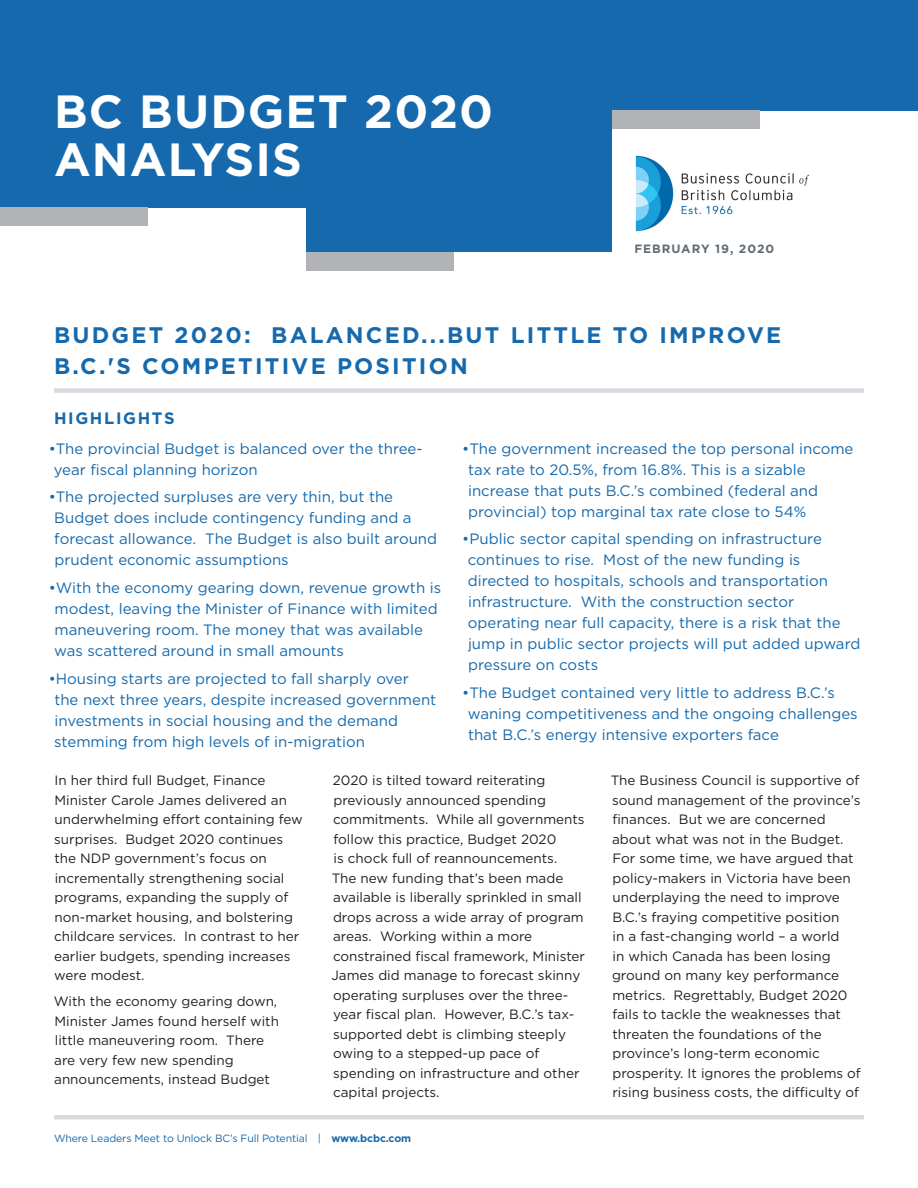
<style>
.page{position:relative;width:918px;height:1188px;background:#fff}
.page>*{position:absolute;margin:0;border:0;box-sizing:border-box;transform-origin:0 0}
.t1{font:700 46.5px/48px "Gotham";letter-spacing:.025em;color:#fff}
.t2{font:700 22.5px/31.5px "Gotham";letter-spacing:.1em;color:#1569ac}
.t3{font:700 16.5px "Gotham";letter-spacing:.1em;color:#1569ac}
.Highlights{font:15px/21px "Gotham";color:#1569ac}
.Body_Copy{font:13.5px/19.5px "Gotham";color:#231f20}
.t4{font:700 12px "Gotham";letter-spacing:.08em;color:#616b75}
.t5{font:10.5px "Gotham";letter-spacing:-.01em;color:#1569ac}
.s1{font-weight:700}
</style>
<div class="page">
<div style="left:0;top:0;width:320px;height:207px;background:#1569ac"></div>
<div style="left:306px;top:0;width:306px;height:252px;background:#1569ac"></div>
<div style="left:606px;top:0;width:312px;height:110px;background:#1569ac"></div>
<div style="left:612px;top:110px;width:148px;height:19px;background:#b2b3b7"></div>
<div style="left:306px;top:252px;width:148px;height:19px;background:#b2b3b7"></div>
<div style="left:0;top:207px;width:148px;height:19px;background:#b2b3b7"></div>
<img style="left:635px;top:155px;width:175px;height:77px">
<div style="left:54px;top:388px;width:810px;height:5px;background:#d7dbe0"></div>
<div style="left:54px;top:1115px;width:810px;height:5px;background:#d7dbe0"></div>
<p class="t1" style="left:54px;top:87px;width:441px">BC BUDGET 2020<br>ANALYSIS</p>
<p class="t4" style="left:634px;top:241px;width:141px">FEBRUARY 19, 2020</p>
<p class="t2" style="left:54px;top:319px;width:729px">BUDGET 2020: BALANCED...BUT LITTLE TO IMPROVE<br>B.C.'S COMPETITIVE POSITION</p>
<p class="t3" style="left:54px;top:407px;width:122px">HIGHLIGHTS</p>
<p class="Highlights" style="left:54px;top:438px;width:370px;text-indent:-5px">•The provincial Budget is balanced over the three&shy;year fiscal planning horizon</p>
<p class="Highlights" style="left:54px;top:486px;width:384px;text-indent:-6px">•The projected surpluses are very thin, but the Budget does include contingency funding and a forecast allowance. The Budget is also built around prudent economic assumptions</p>
<p class="Highlights" style="left:54px;top:577px;width:389px;text-indent:-5px">•With the economy gearing down, revenue growth is modest, leaving the Minister of Finance with limited maneuvering room. The money that was available was scattered around in small amounts</p>
<p class="Highlights" style="left:54px;top:668px;width:383px;text-indent:-6px">•Housing starts are projected to fall sharply over the next three years, despite increased government investments in social housing and the demand stemming from high levels of in-migration</p>
<p class="Body_Copy" style="left:54px;top:770px;width:250px">In her third full Budget, Finance Minister Carole James delivered an underwhelming effort containing few surprises. Budget 2020 continues the NDP government’s focus on incrementally strengthening social programs, expanding the supply of non-market housing, and bolstering childcare services. In contrast to her earlier budgets, spending increases were modest.</p>
<p class="Body_Copy" style="left:54px;top:992px;width:227px">With the economy gearing down,<br>Minister James found herself with little maneuvering room. There are very few new spending announcements, instead Budget</p>
<p class="Highlights" style="left:468px;top:438px;width:387px;text-indent:-6px">•The government increased the top personal income tax rate to 20.5%, from 16.8%. This is a sizable increase that puts B.C.’s combined (federal and provincial) top marginal tax rate close to 54%</p>
<p class="Highlights" style="left:468px;top:528px;width:394px;text-indent:-5px">•Public sector capital spending on infrastructure continues to rise. Most of the new funding is directed to hospitals, schools and transportation infrastructure. With the construction sector operating near full capacity, there is a risk that the jump in public sector projects will put added upward pressure on costs</p>
<p class="Highlights" style="left:468px;top:682px;width:392px;text-indent:-5px">•The Budget contained very little to address B.C.’s waning competitiveness and the ongoing challenges that B.C.’s energy intensive exporters face</p>
<p class="Body_Copy" style="left:611px;top:770px;width:252px">The Business Council is supportive of sound management of the province’s finances. But we are concerned about what was not in the Budget.<br>For some time, we have argued that policy-makers in Victoria have been underplaying the need to improve B.C.’s fraying competitive position<br>in a fast-changing world – a world<br>in which Canada has been losing ground on many key performance metrics. Regrettably, Budget 2020 fails to tackle the weaknesses that threaten the foundations of the province’s long-term economic prosperity. It ignores the problems of rising business costs, the difficulty of</p>
<p class="Body_Copy" style="left:331px;top:770px;width:255px">2020 is tilted toward reiterating previously announced spending commitments. While all governments follow this practice, Budget 2020<br>is chock full of reannouncements.<br>The new funding that’s been made available is liberally sprinkled in small drops across a wide array of program areas. Working within a more constrained fiscal framework, Minister James did manage to forecast skinny operating surpluses over the three&shy;year fiscal plan. However, B.C.’s tax&shy;supported debt is climbing steeply owing to a stepped-up pace of spending on infrastructure and other capital projects.</p>
<p class="t5" style="left:54px;top:1132px;width:359px">Where Leaders Meet to Unlock BC’s Full Potential | <span class="s1">www.bcbc.com</span></p>
</div>
